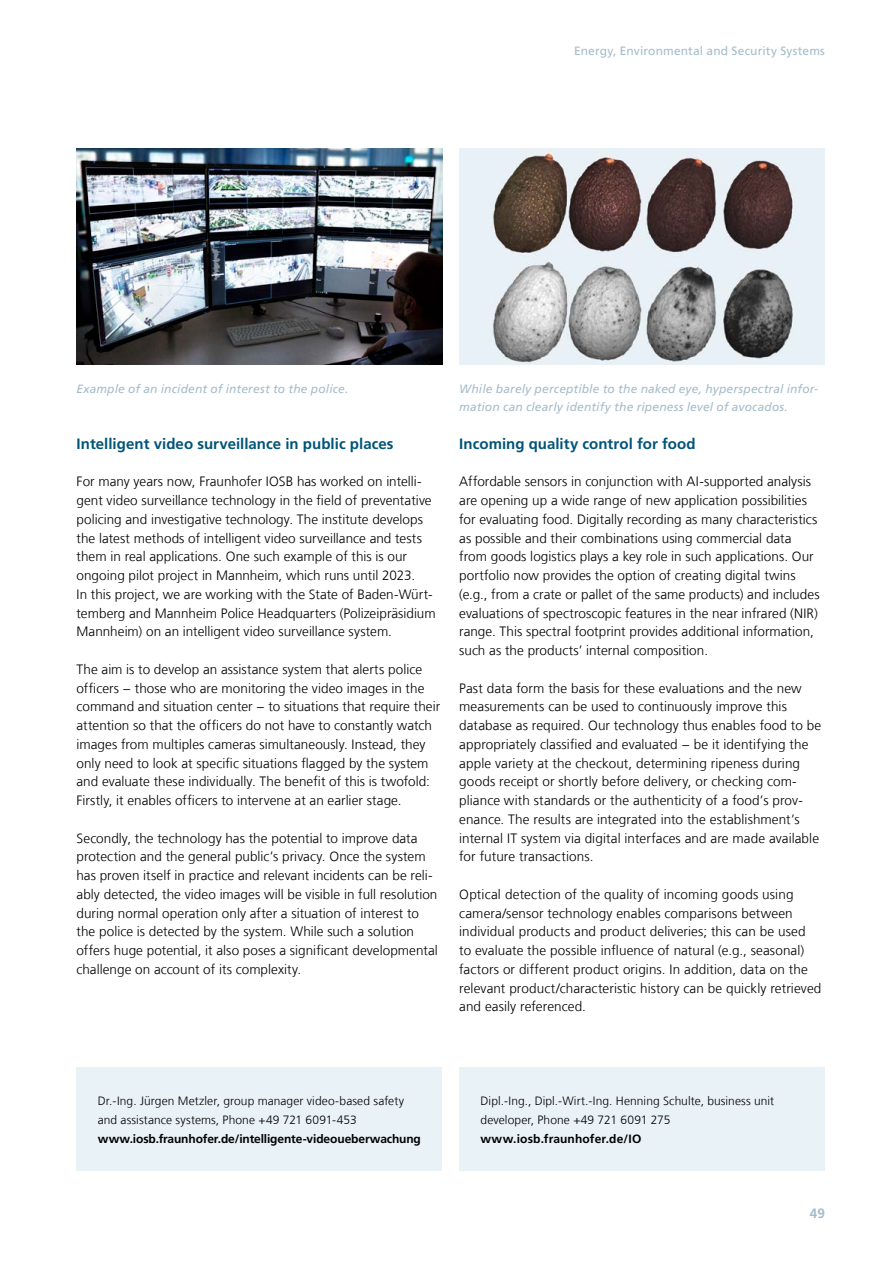
<style>
.page{position:relative;width:893px;height:1263px;background:#fff}
.page>*{position:absolute;margin:0;border:0;box-sizing:border-box;transform-origin:0 0}
.t1{font:700 15px "Frutiger LT Com";letter-spacing:.005em;color:#005478}
.t2{font:300 13.5px/18.8px "Frutiger LT Com";letter-spacing:.005em;color:#000}
.t3{font:700 13.5px "Frutiger LT Com";color:#a5bcca}
.t4{font:300 12px/18.8px "Frutiger LT Com";letter-spacing:.005em;color:#000}
.t5{font:italic 12px/18.8px "Frutiger LT Com";letter-spacing:.015em;color:#a5bcca}
.t6{font:700 12px "Frutiger LT Com";letter-spacing:-.01em;color:#000}
.t7{font:12px "Frutiger LT Com";letter-spacing:.015em;color:#a5bcca}
.t8{font:700 12px "Frutiger LT Com";letter-spacing:.01em;color:#000}
</style>
<div class="page">
<img style="left:77px;top:149px;width:365px;height:216px">
<img style="left:459px;top:149px;width:366px;height:216px">
<div style="left:77px;top:1068px;width:365px;height:103px;background:#e9f2f7"></div>
<div style="left:459px;top:1068px;width:366px;height:103px;background:#e9f2f7"></div>
<p class="t7" style="left:574px;top:44px;width:252px">Energy, Environmental and Security Systems</p>
<p class="t5" style="left:77px;top:379px;width:273px">Example of an incident of interest to the police.</p>
<p class="t1" style="left:77px;top:435px;width:319px">Intelligent video surveillance in public places</p>
<p class="t2" style="left:77px;top:472px;width:361px">For many years now, Fraunhofer IOSB has worked on intelli&shy;gent video surveillance technology in the field of preventative policing and investigative technology. The institute develops the latest methods of intelligent video surveillance and tests them in real applications. One such example of this is our ongoing pilot project in Mannheim, which runs until 2023.<br>In this project, we are working with the State of Baden-Würt&shy;temberg and Mannheim Police Headquarters (Polizeipräsidium Mannheim) on an intelligent video surveillance system.</p>
<p class="t2" style="left:77px;top:660px;width:365px">The aim is to develop an assistance system that alerts police officers − those who are monitoring the video images in the command and situation center − to situations that require their attention so that the officers do not have to constantly watch images from multiples cameras simultaneously. Instead, they only need to look at specific situations flagged by the system and evaluate these individually. The benefit of this is twofold:<br>Firstly, it enables officers to intervene at an earlier stage.</p>
<p class="t2" style="left:77px;top:829px;width:363px">Secondly, the technology has the potential to improve data protection and the general public’s privacy. Once the system has proven itself in practice and relevant incidents can be reli&shy;ably detected, the video images will be visible in full resolution during normal operation only after a situation of interest to the police is detected by the system. While such a solution offers huge potential, it also poses a significant developmental challenge on account of its complexity.</p>
<p class="t5" style="left:459px;top:379px;width:361px">While barely perceptible to the naked eye, hyperspectral infor&shy;mation can clearly identify the ripeness level of avocados.</p>
<p class="t1" style="left:459px;top:435px;width:238px">Incoming quality control for food</p>
<p class="t2" style="left:459px;top:472px;width:362px">Affordable sensors in conjunction with AI-supported analysis are opening up a wide range of new application possibilities for evaluating food. Digitally recording as many characteristics as possible and their combinations using commercial data from goods logistics plays a key role in such applications. Our portfolio now provides the option of creating digital twins (e.g., from a crate or pallet of the same products) and includes evaluations of spectroscopic features in the near infrared (NIR) range. This spectral footprint provides additional information, such as the products’ internal composition.</p>
<p class="t2" style="left:459px;top:679px;width:363px">Past data form the basis for these evaluations and the new measurements can be used to continuously improve this database as required. Our technology thus enables food to be appropriately classified and evaluated − be it identifying the apple variety at the checkout, determining ripeness during goods receipt or shortly before delivery, or checking com&shy;pliance with standards or the authenticity of a food’s prov&shy;enance. The results are integrated into the establishment’s internal IT system via digital interfaces and are made available for future transactions.</p>
<p class="t2" style="left:459px;top:885px;width:364px">Optical detection of the quality of incoming goods using camera/sensor technology enables comparisons between individual products and product deliveries; this can be used<br>to evaluate the possible influence of natural (e.g., seasonal) factors or different product origins. In addition, data on the relevant product/characteristic history can be quickly retrieved and easily referenced.</p>
<p class="t4" style="left:98px;top:1092px;width:308px">Dr.-Ing. Jürgen Metzler, group manager video-based safety and assistance systems, Phone +49 721 6091-453</p>
<p class="t6" style="left:98px;top:1131px;width:325px">www.iosb.fraunhofer.de/intelligente-videoueberwachung</p>
<p class="t4" style="left:480px;top:1092px;width:295px">Dipl.-Ing., Dipl.-Wirt.-Ing. Henning Schulte, business unit developer, Phone +49 721 6091 275</p>
<p class="t8" style="left:480px;top:1131px;width:162px">www.iosb.fraunhofer.de/IO</p>
<p class="t3" style="left:810px;top:1205px;width:17px">49</p>
</div>
